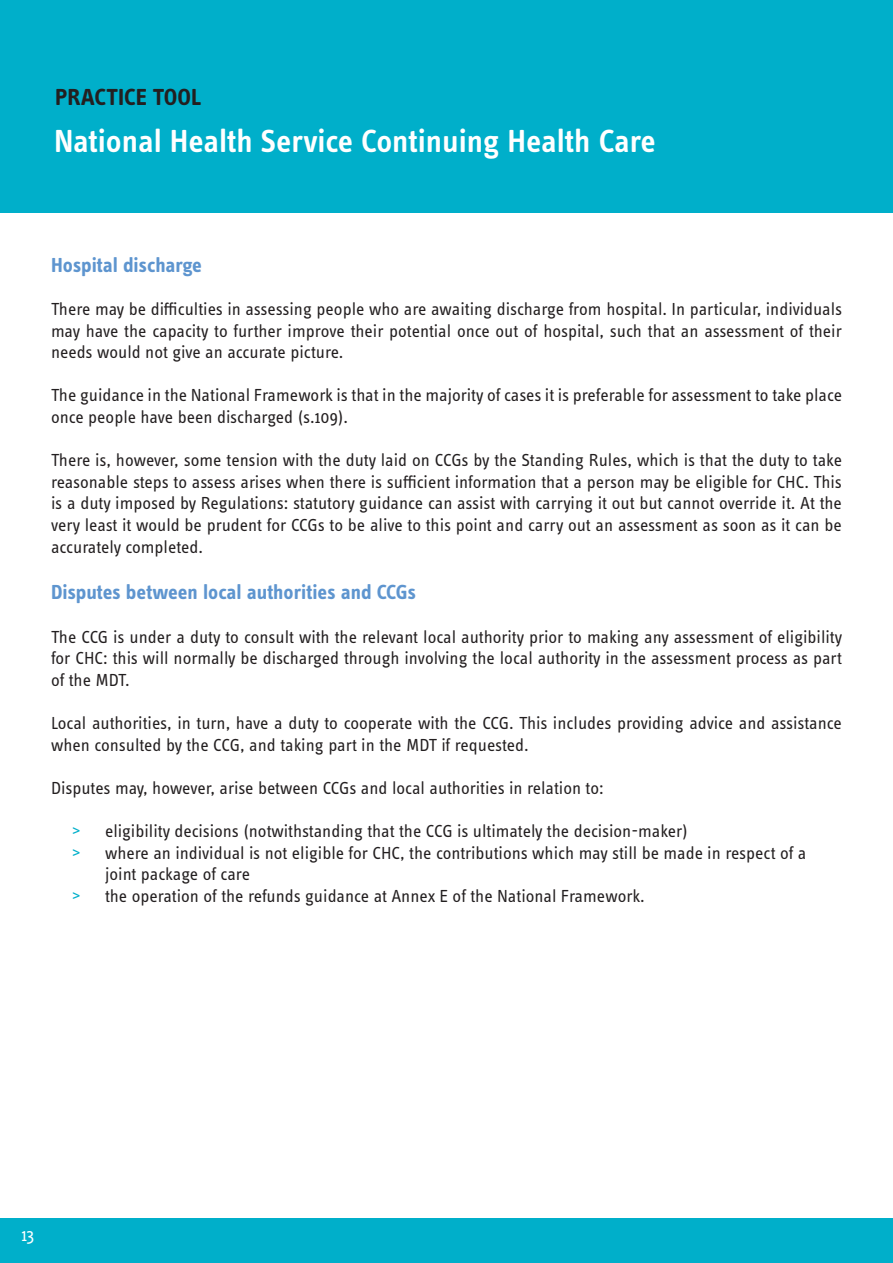
<style>
.page{position:relative;width:893px;height:1263px;background:#fff}
.page>*{position:absolute;margin:0;border:0;box-sizing:border-box;transform-origin:0 0}
.t1{font:600 33px "Info Text Pro";color:#fff}
.t2{font:700 24px "Info Text Pro";color:#231f20}
.RiPfA_subheader{font:700 21px "Info Text Pro";letter-spacing:-.005em;color:#5e95cf}
.RiPfA_body_text{font:18px/21.6px "Info Text Pro";color:#231f20;text-align:justify}
.t3{font:18px "Info Text Pro";color:#fff}
.s1{color:#00afca}
</style>
<div class="page">
<div style="left:0;top:1218px;width:893px;height:45px;background:#00afca"></div>
<div style="left:0;top:0;width:893px;height:213px;background:#00afca"></div>
<h2 class="t2" style="left:55px;top:83px;width:148px">PRACTICE TOOL</h2>
<h1 class="t1" style="left:54px;top:121px;width:603px">National Health Service Continuing Health Care</h1>
<p class="RiPfA_subheader" style="left:51px;top:252px;width:152px">Hospital discharge</p>
<p class="RiPfA_body_text" style="left:51px;top:298px;width:792px">There may be difficulties in assessing people who are awaiting discharge from hospital. In particular, individuals may have the capacity to further improve their potential once out of hospital, such that an assessment of their needs would not give an accurate picture.</p>
<p class="RiPfA_body_text" style="left:51px;top:384px;width:792px">The guidance in the National Framework is that in the majority of cases it is preferable for assessment to take place once people have been discharged (s.109).</p>
<p class="RiPfA_body_text" style="left:51px;top:449px;width:792px">There is, however, some tension with the duty laid on CCGs by the Standing Rules, which is that the duty to take reasonable steps to assess arises when there is sufficient information that a person may be eligible for CHC. This is a duty imposed by Regulations: statutory guidance can assist with carrying it out but cannot override it. At the very least it would be prudent for CCGs to be alive to this point and carry out an assessment as soon as it can be accurately completed.</p>
<p class="RiPfA_subheader" style="left:51px;top:580px;width:366px">Disputes between local authorities and CCGs</p>
<p class="RiPfA_body_text" style="left:51px;top:625px;width:793px">The CCG is under a duty to consult with the relevant local authority prior to making any assessment of eligibility for CHC: this will normally be discharged through involving the local authority in the assessment process as part of the MDT.</p>
<p class="RiPfA_body_text" style="left:51px;top:712px;width:792px">Local authorities, in turn, have a duty to cooperate with the CCG. This includes providing advice and assistance when consulted by the CCG, and taking part in the MDT if requested.</p>
<p class="RiPfA_body_text" style="left:51px;top:776px;width:554px">Disputes may, however, arise between CCGs and local authorities in relation to:</p>
<p class="RiPfA_body_text" style="left:72px;top:820px;width:617px"><span class="s1">&gt;</span> eligibility decisions (notwithstanding that the CCG is ultimately the decision-maker)</p>
<p class="RiPfA_body_text" style="left:105px;top:841px;width:703px;text-indent:-33px"><span class="s1">&gt;</span> where an individual is not eligible for CHC, the contributions which may still be made in respect of a joint package of care</p>
<p class="RiPfA_body_text" style="left:72px;top:884px;width:574px"><span class="s1">&gt;</span> the operation of the refunds guidance at Annex E of the National Framework.</p>
<p class="t3" style="left:21px;top:1224px;width:15px">13</p>
</div>
